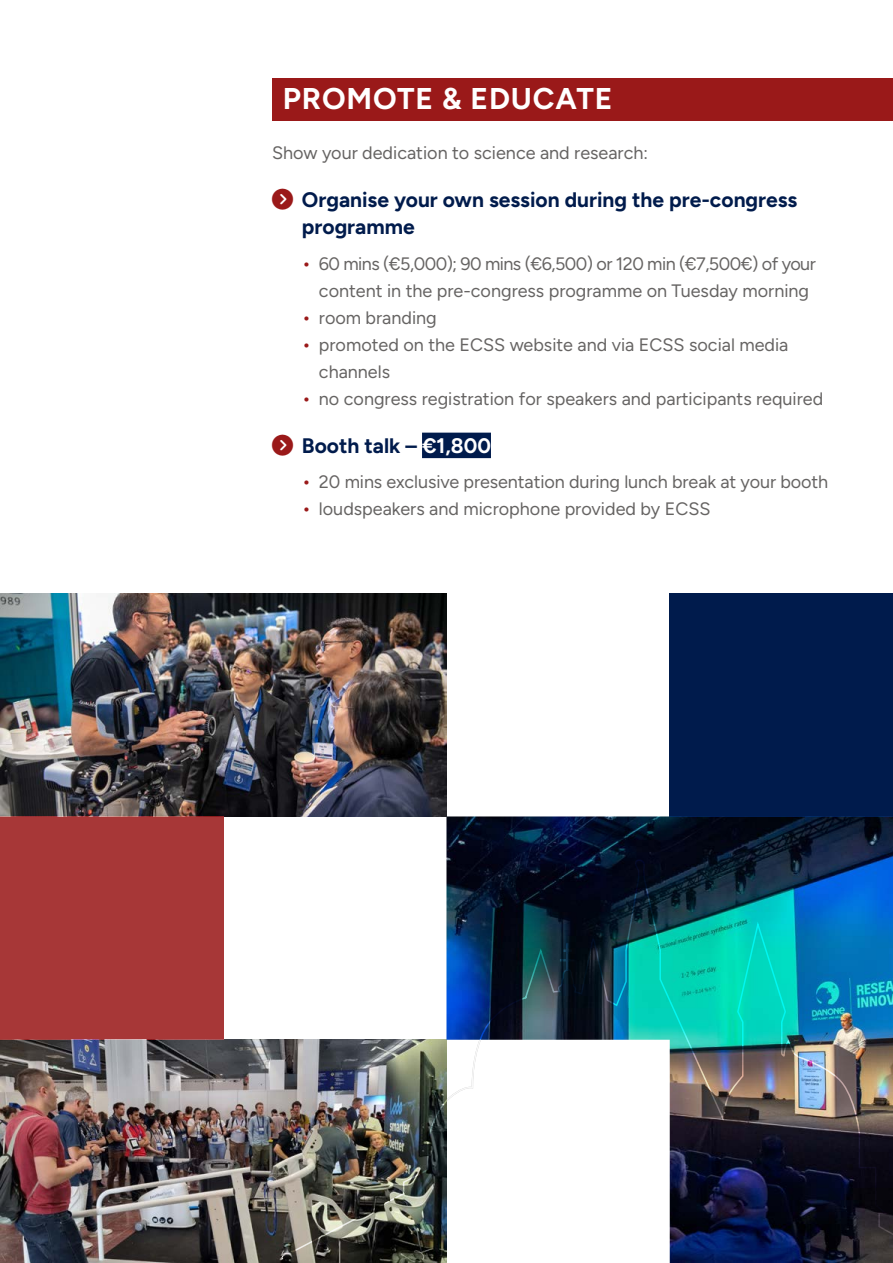
<style>
.page{position:relative;width:893px;height:1263px;background:#fff}
.page>*{position:absolute;margin:0;border:0;box-sizing:border-box;transform-origin:0 0}
.t1{font:700 30px "Figtree";letter-spacing:.03em;color:#fff}
.t2{font:700 21px/27px "Figtree";color:#001b4c}
.t3{font:18px/27px "Figtree";color:#666463;text-align:center}
.s1{font-size:19.5px;color:#9a1919}
.s2{color:#fff}
</style>
<div class="page">
<img style="left:0;top:1040px;width:281px;height:223px">
<img style="left:446px;top:816px;width:447px;height:43px">
<div style="left:272px;top:78px;width:621px;height:42px;background:#9a1919"></div>
<div style="left:0;top:816px;width:223px;height:224px;background:#a73737"></div>
<div style="left:422px;top:433px;width:69px;height:25px;background:#001b4c"></div>
<img style="left:281px;top:859px;width:612px;height:404px">
<img style="left:0;top:593px;width:446px;height:223px">
<div style="left:670px;top:593px;width:223px;height:223px;background:#001b4c"></div>
<h1 class="t1" style="left:283px;top:81px;width:331px">PROMOTE &amp; EDUCATE</h1>
<p class="t3" style="left:272px;top:139px;width:377px">Show your dedication to science and research:</p>
<p class="t2" style="left:302px;top:186px;width:497px">Organise your own session during the pre-congress programme</p>
<p class="t3" style="left:302px;top:250px;width:515px"><span class="s1">•</span> 60 mins (€5,000); 90 mins (€6,500) or 120 min (€7,500€) of your content in the pre-congress programme on Tuesday morning</p>
<p class="t3" style="left:302px;top:304px;width:136px"><span class="s1">•</span> room branding</p>
<p class="t3" style="left:319px;top:331px;width:471px;text-align:left;text-indent:-17px"><span class="s1">•</span> promoted on the ECSS website and via ECSS social media channels</p>
<p class="t3" style="left:302px;top:385px;width:523px"><span class="s1">•</span> no congress registration for speakers and participants required</p>
<p class="t2" style="left:302px;top:432px;width:191px">Booth talk – <span class="s2">€1,800</span></p>
<p class="t3" style="left:302px;top:469px;width:528px"><span class="s1">•</span> 20 mins exclusive presentation during lunch break at your booth</p>
<p class="t3" style="left:302px;top:496px;width:410px"><span class="s1">•</span> loudspeakers and microphone provided by ECSS</p>
</div>
